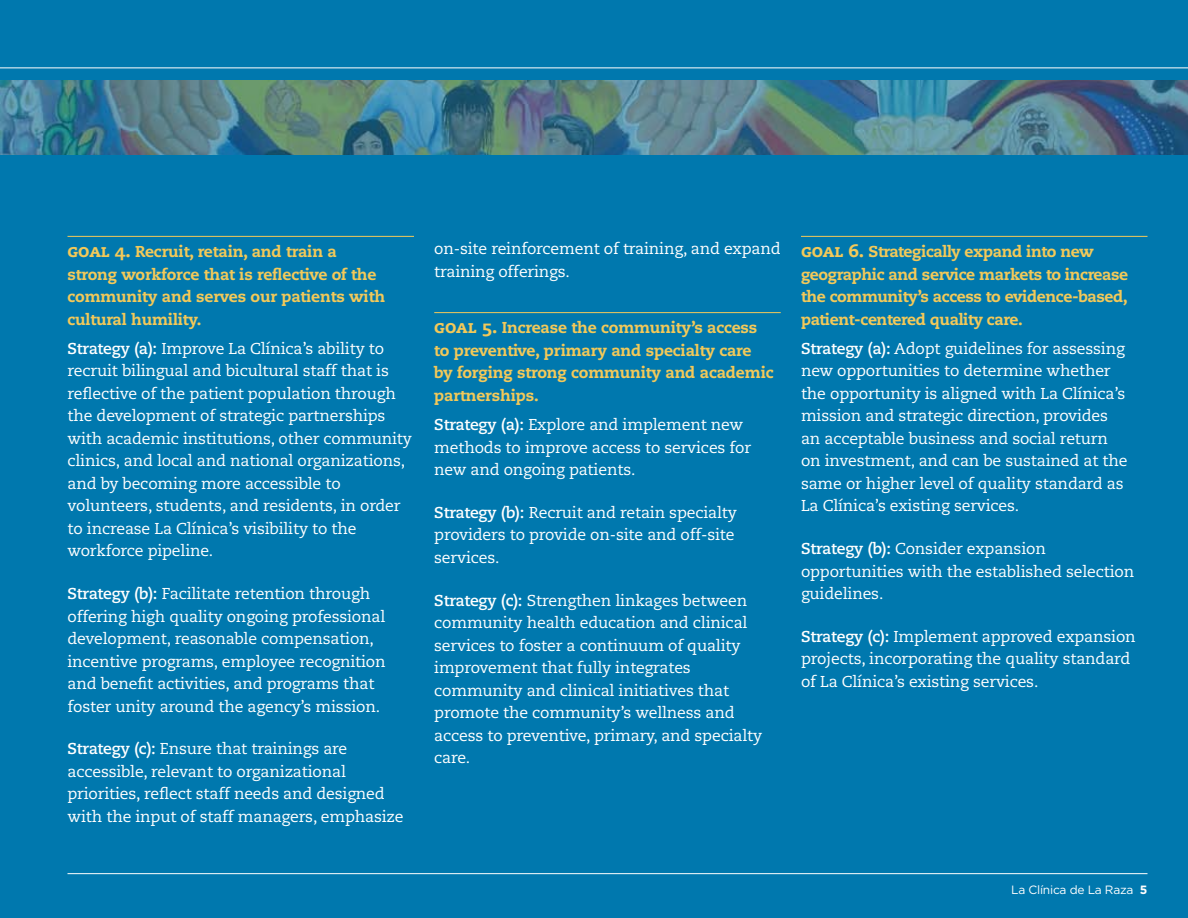
<style>
.page{position:relative;width:1188px;height:918px;background:#0078ae}
.page>*{position:absolute;margin:0;border:0;box-sizing:border-box;transform-origin:0 0}
.t1{font:15.75px/22.5px "Caecilia";letter-spacing:-.01em;color:#fff}
.t2{font:800 15.75px/22.5px "Caecilia";letter-spacing:-.01em;color:#f3c959}
.t3{font:12px "Gotham";letter-spacing:-.02em;color:#fff}
.s1{font-family:"Caecilia Heavy SC";font-weight:400;font-size:18px}
.s2{font-weight:700}
</style>
<div class="page">
<hr style="left:68px;top:873px;width:1080px;height:1px;background:#fff">
<img style="left:0;top:80px;width:1188px;height:74px">
<hr style="left:0;top:68px;width:1188px;height:1px;background:#fff">
<hr style="left:68px;top:236px;width:346px;height:1px;background:#f3c959">
<hr style="left:434px;top:312px;width:347px;height:1px;background:#f3c959">
<hr style="left:801px;top:236px;width:347px;height:1px;background:#f3c959">
<p class="t2" style="left:68px;top:240px;width:319px"><span class="s1">goal 4.</span> Recruit, retain, and train a strong workforce that is reflective of the community and serves our patients with cultural humility.</p>
<p class="t1" style="left:68px;top:337px;width:346px"><span class="s2">Strategy (a):</span> Improve La Clínica’s ability to recruit bilingual and bicultural staff that is reflective of the patient population through the development of strategic partnerships with academic institutions, other community clinics, and local and national organizations, and by becoming more accessible to volunteers, students, and residents, in order to increase La Clínica’s visibility to the workforce pipeline.</p>
<p class="t1" style="left:68px;top:583px;width:320px"><span class="s2">Strategy (b):</span> Facilitate retention through offering high quality ongoing professional development, reasonable compensation, incentive programs, employee recognition and benefit activities, and programs that foster unity around the agency’s mission.</p>
<p class="t1" style="left:68px;top:738px;width:338px"><span class="s2">Strategy (c):</span> Ensure that trainings are accessible, relevant to organizational priorities, reflect staff needs and designed with the input of staff managers, emphasize</p>
<p class="t1" style="left:434px;top:238px;width:348px">on-site reinforcement of training, and expand training offerings.</p>
<p class="t2" style="left:434px;top:317px;width:341px"><span class="s1">goal 5.</span> Increase the community’s access to preventive, primary and specialty care by forging strong community and academic partnerships.</p>
<p class="t1" style="left:434px;top:414px;width:318px"><span class="s2">Strategy (a):</span> Explore and implement new methods to improve access to services for new and ongoing patients.</p>
<p class="t1" style="left:434px;top:501px;width:304px"><span class="s2">Strategy (b):</span> Recruit and retain specialty providers to provide on-site and off-site services.</p>
<p class="t1" style="left:434px;top:589px;width:329px"><span class="s2">Strategy (c):</span> Strengthen linkages between community health education and clinical services to foster a continuum of quality improvement that fully integrates community and clinical initiatives that promote the community’s wellness and access to preventive, primary, and specialty care.</p>
<p class="t2" style="left:801px;top:240px;width:329px"><span class="s1">goal 6.</span> Strategically expand into new geographic and service markets to increase the community’s access to evidence-based, patient-centered quality care.</p>
<p class="t1" style="left:801px;top:337px;width:328px"><span class="s2">Strategy (a):</span> Adopt guidelines for assessing new opportunities to determine whether the opportunity is aligned with La Clínica’s mission and strategic direction, provides an acceptable business and social return on investment, and can be sustained at the same or higher level of quality standard as La Clínica’s existing services.</p>
<p class="t1" style="left:801px;top:538px;width:335px"><span class="s2">Strategy (b):</span> Consider expansion opportunities with the established selection guidelines.</p>
<p class="t1" style="left:801px;top:625px;width:336px"><span class="s2">Strategy (c):</span> Implement approved expansion projects, incorporating the quality standard of La Clínica’s existing services.</p>
<p class="t3" style="left:1011px;top:883px;width:138px">La Clínica de La Raza <span class="s2">5</span></p>
</div>
